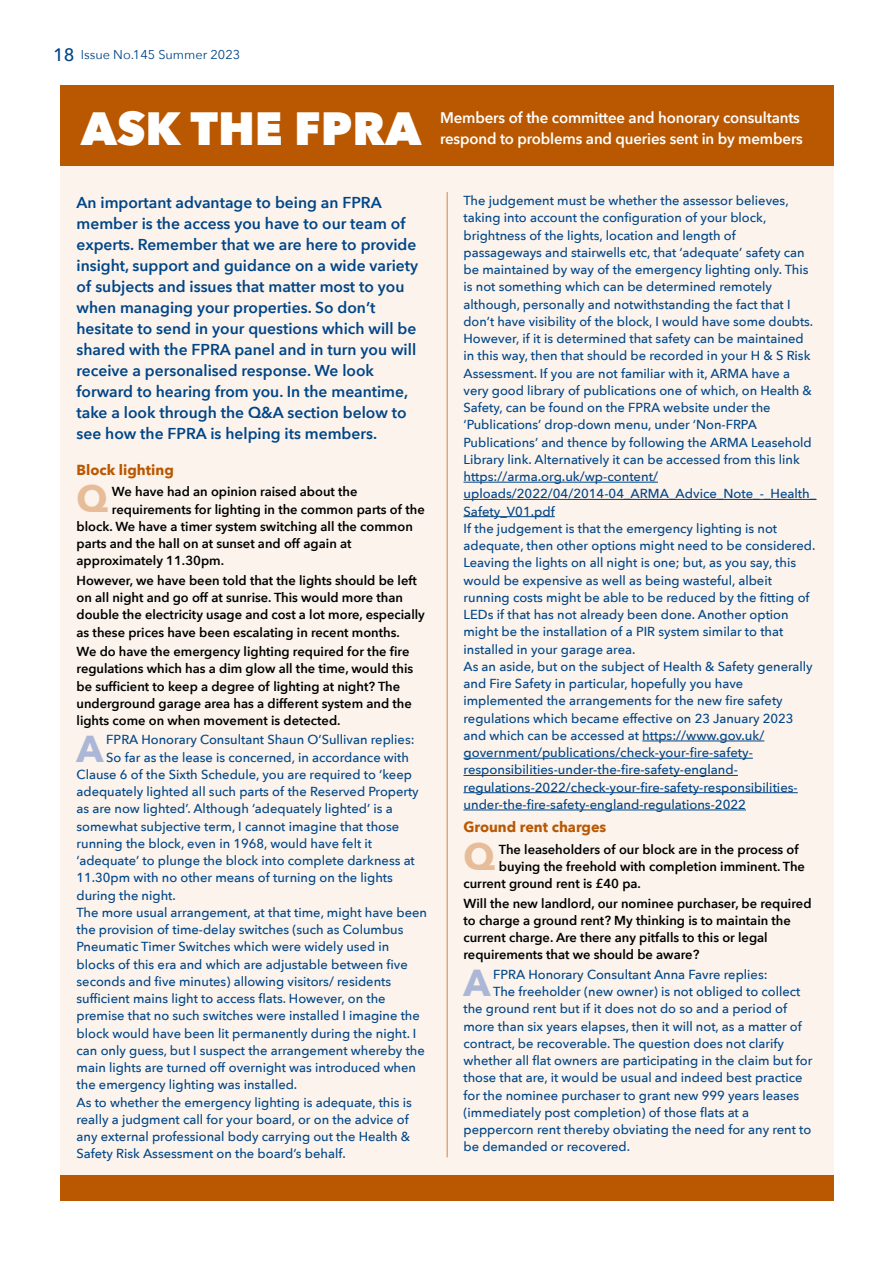
<style>
.page{position:relative;width:893px;height:1263px;background:#fff}
.page>*{position:absolute;margin:0;border:0;box-sizing:border-box;transform-origin:0 0}
.t1{font:800 46.5px "Avenir Next";color:#fff}
.t2{font:700 37.35px "Avenir Next";color:#e7bd99}
.t3{font:700 37.35px "Avenir Next";color:#acb6d6}
.t4{font:600 15.75px/21px "Avenir Next";color:#004587}
.t5{font:600 15.3px/21px "Avenir Next";letter-spacing:-.01em;color:#fff}
.t6{font:700 14.55px "Avenir Next";color:#ba5802}
.t7{font:500 13.05px/17.2px "Avenir Next";color:#004587}
.t8{font:600 13.05px/17.2px "Avenir Next";color:#000}
.t9{font:12.75px "Avenir Next";color:#004587}
.s1{font-weight:500;font-size:18px}
</style>
<div class="page">
<div style="left:60px;top:116px;width:773px;height:1080px;background:#fbf3ec"></div>
<div style="left:60px;top:85px;width:773px;height:81px;background:#ba5802"></div>
<hr style="left:446px;top:192px;width:2px;height:965px;background:#dea87b">
<hr style="left:463px;top:482px;width:195px;height:1px;background:#004587">
<hr style="left:463px;top:499px;width:353px;height:1px;background:#004587">
<hr style="left:463px;top:516px;width:92px;height:1px;background:#004587">
<hr style="left:642px;top:741px;width:122px;height:1px;background:#004587">
<hr style="left:463px;top:758px;width:290px;height:1px;background:#004587">
<hr style="left:463px;top:775px;width:275px;height:1px;background:#004587">
<hr style="left:463px;top:792px;width:335px;height:1px;background:#004587">
<hr style="left:463px;top:810px;width:283px;height:1px;background:#004587">
<div style="left:60px;top:1175px;width:773px;height:26px;background:#ba5802"></div>
<p class="t9" style="left:53px;top:43px;width:188px"><span class="s1">18</span> Issue No. 145 Summer 2023</p>
<h1 class="t1" style="left:81px;top:100px;width:341px">ASK THE FPRA</h1>
<p class="t5" style="left:440px;top:106px;width:364px">Members of the committee and honorary consultants respond to problems and queries sent in by members</p>
<p class="t4" style="left:77px;top:191px;width:343px">An important advantage to being an FPRA member is the access you have to our team of experts. Remember that we are here to provide insight, support and guidance on a wide variety of subjects and issues that matter most to you when managing your properties. So don’t hesitate to send in your questions which will be shared with the FPRA panel and in turn you will receive a personalised response. We look forward to hearing from you. In the meantime, take a look through the Q&amp;A section below to see how the FPRA is helping its members.</p>
<p class="t6" style="left:77px;top:457px;width:99px">Block lighting</p>
<h2 class="t2" style="left:77px;top:467px;width:33px">Q</h2>
<p class="t8" style="left:112px;top:483px;width:247px">We have had an opinion raised about the</p>
<p class="t8" style="left:112px;top:500px;width:314px">requirements for lighting in the common parts of the</p>
<p class="t8" style="left:77px;top:517px;width:338px">block. We have a timer system switching all the common</p>
<p class="t8" style="left:77px;top:535px;width:276px">parts and the hall on at sunset and off again at</p>
<p class="t8" style="left:77px;top:552px;width:149px">approximately 11.30pm.</p>
<p class="t8" style="left:77px;top:571px;width:350px">However, we have been told that the lights should be left on all night and go off at sunrise. This would more than double the electricity usage and cost a lot more, especially as these prices have been escalating in recent months.</p>
<p class="t8" style="left:77px;top:642px;width:338px">We do have the emergency lighting required for the fire regulations which has a dim glow all the time, would this be sufficient to keep a degree of lighting at night? The underground garage area has a different system and the lights come on when movement is detected.</p>
<h2 class="t3" style="left:77px;top:716px;width:29px">A</h2>
<p class="t7" style="left:106px;top:731px;width:310px">FPRA Honorary Consultant Shaun O’Sullivan replies:</p>
<p class="t7" style="left:106px;top:748px;width:304px">So far as the lease is concerned, in accordance with</p>
<p class="t7" style="left:77px;top:765px;width:337px">Clause 6 of the Sixth Schedule, you are required to ‘keep</p>
<p class="t7" style="left:77px;top:782px;width:344px">adequately lighted all such parts of the Reserved Property</p>
<p class="t7" style="left:77px;top:800px;width:318px">as are now lighted’. Although ‘adequately lighted’ is a</p>
<p class="t7" style="left:77px;top:817px;width:324px">somewhat subjective term, I cannot imagine that those</p>
<p class="t7" style="left:77px;top:834px;width:297px">running the block, even in 1968, would have felt it</p>
<p class="t7" style="left:77px;top:851px;width:340px">‘adequate’ to plunge the block into complete darkness at</p>
<p class="t7" style="left:77px;top:869px;width:318px">11.30pm with no other means of turning on the lights</p>
<p class="t7" style="left:77px;top:886px;width:101px">during the night.</p>
<p class="t7" style="left:77px;top:903px;width:352px">The more usual arrangement, at that time, might have been</p>
<p class="t7" style="left:77px;top:920px;width:328px">the provision of time-delay switches (such as Columbus</p>
<p class="t7" style="left:77px;top:938px;width:314px">Pneumatic Timer Switches which were widely used in</p>
<p class="t7" style="left:77px;top:955px;width:333px">blocks of this era and which are adjustable between five</p>
<p class="t7" style="left:77px;top:972px;width:316px">seconds and five minutes) allowing visitors/ residents</p>
<p class="t7" style="left:77px;top:989px;width:311px">sufficient mains light to access flats. However, on the</p>
<p class="t7" style="left:77px;top:1007px;width:345px">premise that no such switches were installed I imagine the</p>
<p class="t7" style="left:77px;top:1024px;width:341px">block would have been lit permanently during the night. I</p>
<p class="t7" style="left:77px;top:1041px;width:350px">can only guess, but I suspect the arrangement whereby the</p>
<p class="t7" style="left:77px;top:1058px;width:341px">main lights are turned off overnight was introduced when</p>
<p class="t7" style="left:77px;top:1076px;width:222px">the emergency lighting was installed.</p>
<p class="t7" style="left:77px;top:1093px;width:337px">As to whether the emergency lighting is adequate, this is</p>
<p class="t7" style="left:77px;top:1110px;width:334px">really a judgment call for your board, or on the advice of</p>
<p class="t7" style="left:77px;top:1127px;width:335px">any external professional body carrying out the Health &amp;</p>
<p class="t7" style="left:77px;top:1145px;width:271px">Safety Risk Assessment on the board’s behalf.</p>
<p class="t7" style="left:463px;top:192px;width:354px">The judgement must be whether the assessor believes, taking into account the configuration of your block, brightness of the lights, location and length of passageways and stairwells etc, that ‘adequate’ safety can be maintained by way of the emergency lighting only. This is not something which can be determined remotely although, personally and notwithstanding the fact that I don’t have visibility of the block, I would have some doubts.<br>However, if it is determined that safety can be maintained in this way, then that should be recorded in your H &amp; S Risk Assessment. If you are not familiar with it, ARMA have a very good library of publications one of which, on Health &amp; Safety, can be found on the FPRA website under the ‘Publications’ drop-down menu, under ‘Non-FRPA Publications’ and thence by following the ARMA Leasehold Library link. Alternatively it can be accessed from this link https://arma.org.uk/wp-content/ uploads/2022/04/2014-04_ARMA_Advice_Note_-_Health_ Safety_V01.pdf<br>If the judgement is that the emergency lighting is not adequate, then other options might need to be considered.<br>Leaving the lights on all night is one; but, as you say, this would be expensive as well as being wasteful, albeit running costs might be able to be reduced by the fitting of LEDs if that has not already been done. Another option might be the installation of a PIR system similar to that installed in your garage area.<br>As an aside, but on the subject of Health &amp; Safety generally and Fire Safety in particular, hopefully you have implemented the arrangements for the new fire safety regulations which became effective on 23 January 2023 and which can be accessed at https://www.gov.uk/ government/publications/check-your-fire-safety&shy;responsibilities-under-the-fire-safety-england&shy;regulations-2022/check-your-fire-safety-responsibilities&shy;under-the-fire-safety-england-regulations-2022</p>
<p class="t6" style="left:463px;top:814px;width:144px">Ground rent charges</p>
<h2 class="t2" style="left:463px;top:824px;width:33px">Q</h2>
<p class="t8" style="left:499px;top:840px;width:301px">The leaseholders of our block are in the process of</p>
<p class="t8" style="left:499px;top:857px;width:308px">buying the freehold with completion imminent. The</p>
<p class="t8" style="left:463px;top:875px;width:179px">current ground rent is £40 pa.</p>
<p class="t8" style="left:463px;top:894px;width:350px">Will the new landlord, our nominee purchaser, be required to charge a ground rent? My thinking is to maintain the current charge. Are there any pitfalls to this or legal requirements that we should be aware?</p>
<h2 class="t3" style="left:463px;top:951px;width:29px">A</h2>
<p class="t7" style="left:493px;top:965px;width:276px">FPRA Honorary Consultant Anna Favre replies:</p>
<p class="t7" style="left:493px;top:982px;width:309px">The freeholder (new owner) is not obliged to collect</p>
<p class="t7" style="left:463px;top:1000px;width:325px">the ground rent but if it does not do so and a period of</p>
<p class="t7" style="left:463px;top:1017px;width:340px">more than six years elapses, then it will not, as a matter of</p>
<p class="t7" style="left:463px;top:1034px;width:322px">contract, be recoverable. The question does not clarify</p>
<p class="t7" style="left:463px;top:1051px;width:350px">whether all flat owners are participating in the claim but for</p>
<p class="t7" style="left:463px;top:1069px;width:341px">those that are, it would be usual and indeed best practice</p>
<p class="t7" style="left:463px;top:1086px;width:337px">for the nominee purchaser to grant new 999 years leases</p>
<p class="t7" style="left:463px;top:1103px;width:287px">(immediately post completion) of those flats at a</p>
<p class="t7" style="left:463px;top:1120px;width:349px">peppercorn rent thereby obviating the need for any rent to</p>
<p class="t7" style="left:463px;top:1138px;width:168px">be demanded or recovered.</p>
</div>
